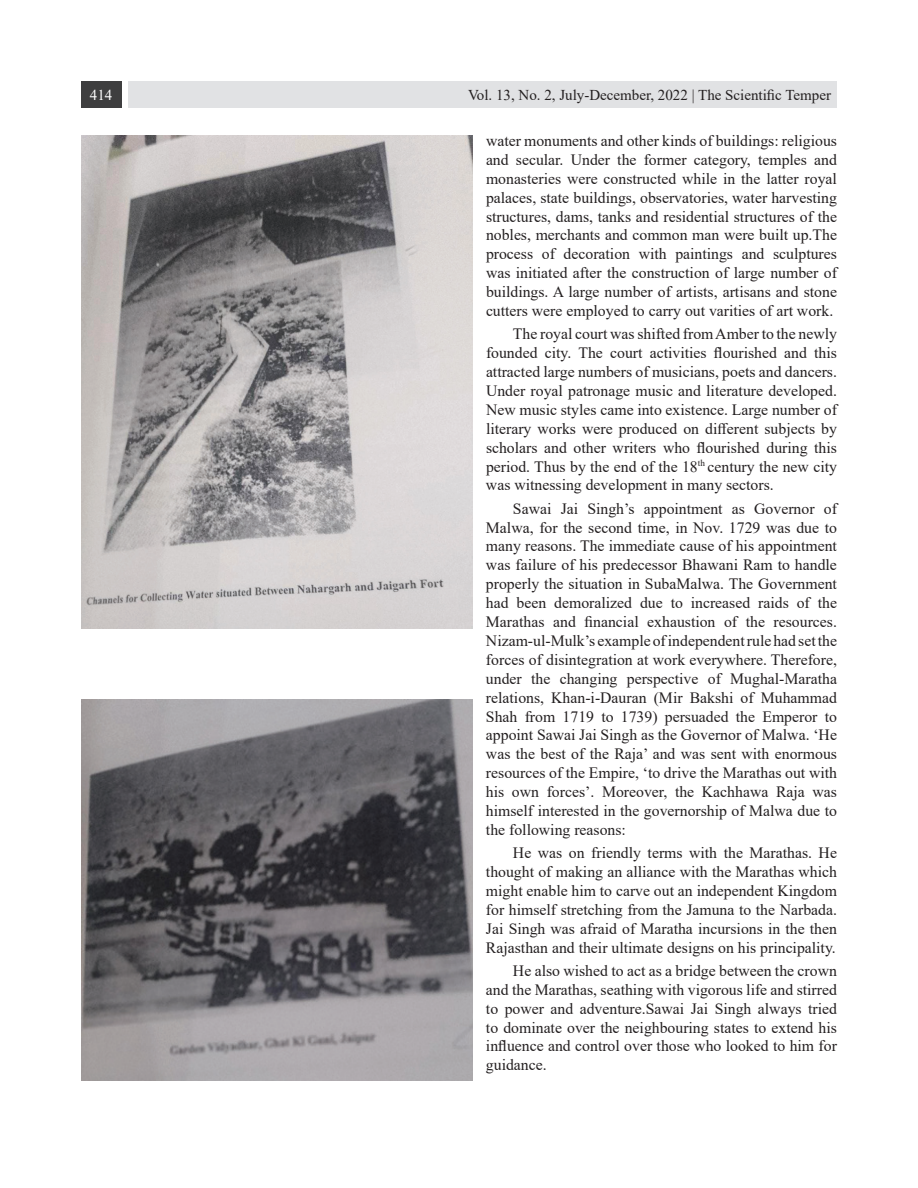
<style>
.page{position:relative;width:918px;height:1188px;background:#fff}
.page>*{position:absolute;margin:0;border:0;box-sizing:border-box;transform-origin:0 0}
.t1{font:15.75px/18.9px "Times New Roman";color:#231f20;text-align:justify}
.t2{font:15px "Times New Roman";color:#231f20}
.t3{font:15px "Times New Roman";color:#fff}
</style>
<div class="page">
<div style="left:129px;top:81px;width:708px;height:27px;background:#e1e2e4"></div>
<div style="left:81px;top:81px;width:40px;height:27px;background:#3e3e3f"></div>
<img style="left:81px;top:135px;width:391px;height:494px">
<img style="left:82px;top:700px;width:390px;height:380px">
<p class="t3" style="left:90px;top:84px;width:24px">414</p>
<p class="t2" style="left:468px;top:84px;width:364px">Vol. 13, No. 2, July-December, 2022 | The Scientific Temper</p>
<p class="t1" style="left:486px;top:131px;width:353px">water monuments and other kinds of buildings: religious and secular. Under the former category, temples and monasteries were constructed while in the latter royal palaces, state buildings, observatories, water harvesting structures, dams, tanks and residential structures of the nobles, merchants and common man were built up.The process of decoration with paintings and sculptures was initiated after the construction of large number of buildings. A large number of artists, artisans and stone cutters were employed to carry out varities of art work.</p>
<p class="t1" style="left:486px;top:324px;width:353px;text-indent:27px">The royal court was shifted from Amber to the newly founded city. The court activities flourished and this attracted large numbers of musicians, poets and dancers.<br>Under royal patronage music and literature developed.<br>New music styles came into existence. Large number of literary works were produced on different subjects by scholars and other writers who flourished during this period. Thus by the end of the 18<sup>th</sup> century the new city was witnessing development in many sectors.</p>
<p class="t1" style="left:486px;top:498px;width:353px;text-indent:27px">Sawai Jai Singh’s appointment as Governor of Malwa, for the second time, in Nov. 1729 was due to many reasons. The immediate cause of his appointment was failure of his predecessor Bhawani Ram to handle properly the situation in SubaMalwa. The Government had been demoralized due to increased raids of the Marathas and financial exhaustion of the resources.<br>Nizam-ul-Mulk’s example of independent rule had set the forces of disintegration at work everywhere. Therefore, under the changing perspective of Mughal-Maratha relations, Khan-i-Dauran (Mir Bakshi of Muhammad Shah from 1719 to 1739) persuaded the Emperor to appoint Sawai Jai Singh as the Governor of Malwa. ‘He was the best of the Raja’ and was sent with enormous resources of the Empire, ‘to drive the Marathas out with his own forces’. Moreover, the Kachhawa Raja was himself interested in the governorship of Malwa due to the following reasons:</p>
<p class="t1" style="left:486px;top:843px;width:353px;text-indent:27px">He was on friendly terms with the Marathas. He thought of making an alliance with the Marathas which might enable him to carve out an independent Kingdom for himself stretching from the Jamuna to the Narbada.<br>Jai Singh was afraid of Maratha incursions in the then Rajasthan and their ultimate designs on his principality.</p>
<p class="t1" style="left:486px;top:961px;width:353px;text-indent:27px">He also wished to act as a bridge between the crown and the Marathas, seathing with vigorous life and stirred to power and adventure.Sawai Jai Singh always tried to dominate over the neighbouring states to extend his influence and control over those who looked to him for guidance.</p>
</div>
